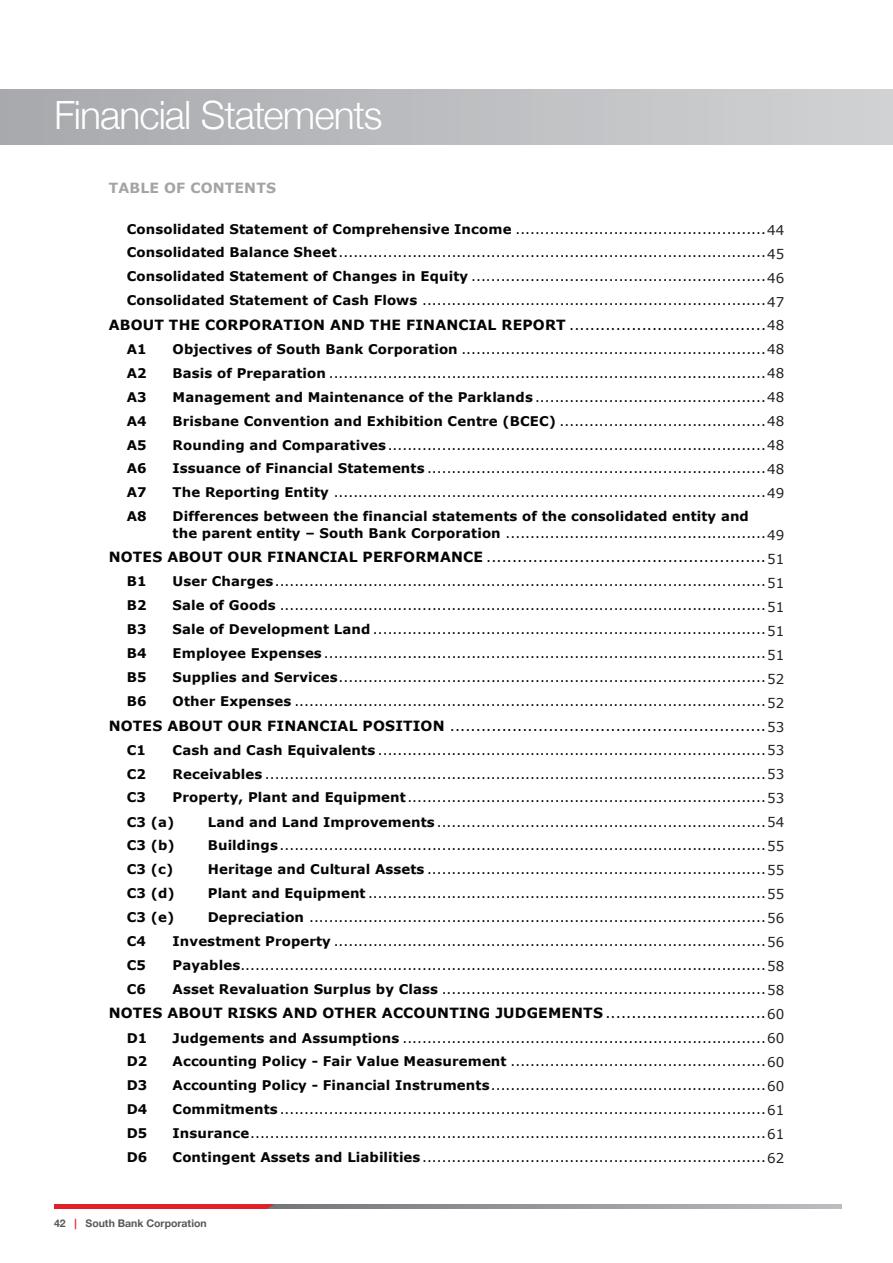
<style>
.page{position:relative;width:893px;height:1263px;background:#fff}
.page>*{position:absolute;margin:0;border:0;box-sizing:border-box;transform-origin:0 0}
.t1{font:300 39px "Helvetica Neue";letter-spacing:-.025em;color:#fff}
.t2{font:14.1px "Verdana";color:#040503}
.t3{font:700 14.1px "Verdana";letter-spacing:.01em;color:#040503}
.t4{font:700 14.1px "Verdana";letter-spacing:.01em;color:#a5a4a4}
.t5{font:13.5px/24px "Verdana";color:#231f20;text-align:justify}
.t6{font:13.35px/23.9px "Verdana";letter-spacing:.01em;color:#040503;text-align:justify}
.t7{font:700 13.35px/16.5px "Verdana";letter-spacing:.01em;color:#040503}
.t8{font:700 10.5px "Helvetica Neue";color:#57585a}
.s1{font-weight:700}
.s2{font-weight:400}
.s3{color:#e61e25}
</style>
<div class="page">
<div style="left:0;top:89px;width:893px;height:55px;background:linear-gradient(to right,#a8a9ad,#d1d2d4)"></div>
<svg style="left:274px;top:1204px;width:568px;height:5px;background:#97999c"></svg>
<svg style="left:54px;top:1204px;width:220px;height:5px"></svg>
<h1 class="t1" style="left:54px;top:83px;width:330px">Financial Statements</h1>
<p class="t4" style="left:109px;top:178px;width:169px">TABLE OF CONTENTS</p>
<p class="t6" style="left:127px;top:217px;width:660px"><span class="s1">Consolidated Statement of Comprehensive Income</span> ...................................................40<br><span class="s1">Consolidated Balance Sheet</span> .......................................................................................41<br><span class="s1">Consolidated Statement of Changes in Equity</span> ............................................................42<br><span class="s1">Consolidated Statement of Cash Flows</span> ......................................................................43</p>
<p class="t3" style="left:109px;top:315px;width:678px">ABOUT THE CORPORATION AND THE FINANCIAL REPORT <span class="s2">......................................44</span></p>
<p class="t7" style="left:127px;top:340px;width:21px">A1</p>
<p class="t6" style="left:173px;top:337px;width:614px"><span class="s1">Objectives of South Bank Corporation</span> ..............................................................45</p>
<p class="t7" style="left:127px;top:364px;width:21px">A2</p>
<p class="t6" style="left:173px;top:361px;width:614px"><span class="s1">Basis of Preparation</span> .........................................................................................45</p>
<p class="t7" style="left:127px;top:388px;width:21px">A3</p>
<p class="t6" style="left:173px;top:385px;width:614px"><span class="s1">Management and Maintenance of the Parklands</span> ...............................................45</p>
<p class="t7" style="left:127px;top:412px;width:21px">A4</p>
<p class="t6" style="left:173px;top:409px;width:614px"><span class="s1">Brisbane Convention and Exhibition Centre (BCEC)</span> ..........................................45</p>
<p class="t7" style="left:127px;top:436px;width:21px">A5</p>
<p class="t6" style="left:173px;top:433px;width:614px"><span class="s1">Rounding and Comparatives</span>.............................................................................45</p>
<p class="t7" style="left:127px;top:460px;width:21px">A6</p>
<p class="t6" style="left:173px;top:456px;width:614px"><span class="s1">Issuance of Financial Statements</span> .....................................................................45</p>
<p class="t7" style="left:127px;top:484px;width:21px">A7</p>
<p class="t6" style="left:173px;top:480px;width:614px"><span class="s1">The Reporting Entity</span> ........................................................................................46</p>
<p class="t7" style="left:127px;top:508px;width:21px">A8</p>
<p class="t7" style="left:173px;top:508px;width:614px">Differences between the financial statements of the consolidated entity and<br>the parent entity – South Bank Corporation <span class="s2">.....................................................46</span></p>
<p class="t2" style="left:109px;top:547px;width:678px"><span class="s1">NOTES ABOUT OUR FINANCIAL PERFORMANCE</span> ......................................................48</p>
<p class="t7" style="left:127px;top:573px;width:21px">B1</p>
<p class="t6" style="left:173px;top:569px;width:614px"><span class="s1">User Charges</span>....................................................................................................10</p>
<p class="t7" style="left:127px;top:597px;width:21px">B2</p>
<p class="t6" style="left:173px;top:594px;width:614px"><span class="s1">Sale of Goods</span> ...................................................................................................48</p>
<p class="t7" style="left:127px;top:621px;width:21px">B3</p>
<p class="t6" style="left:173px;top:617px;width:614px"><span class="s1">Sale of Development Land</span> ................................................................................48</p>
<p class="t7" style="left:127px;top:645px;width:21px">B4</p>
<p class="t6" style="left:173px;top:641px;width:614px"><span class="s1">Employee Expenses</span>..........................................................................................48</p>
<p class="t7" style="left:127px;top:669px;width:21px">B5</p>
<p class="t6" style="left:173px;top:665px;width:614px"><span class="s1">Supplies and Services</span>.......................................................................................49</p>
<p class="t7" style="left:127px;top:692px;width:21px">B6</p>
<p class="t6" style="left:173px;top:689px;width:614px"><span class="s1">Other Expenses</span> ................................................................................................49</p>
<p class="t2" style="left:109px;top:716px;width:678px"><span class="s1">NOTES ABOUT OUR FINANCIAL POSITION</span> .............................................................50</p>
<p class="t7" style="left:127px;top:741px;width:21px">C1</p>
<p class="t6" style="left:173px;top:738px;width:614px"><span class="s1">Cash and Cash Equivalents</span> ...............................................................................50</p>
<p class="t7" style="left:127px;top:765px;width:21px">C2</p>
<p class="t6" style="left:173px;top:762px;width:614px"><span class="s1">Receivables</span> ......................................................................................................50</p>
<p class="t7" style="left:127px;top:789px;width:21px">C3</p>
<p class="t5" style="left:767px;top:218px;width:19px">44<br>45<br>46<br>47<br>48<br>48<br>48<br>48<br>48<br>48<br>48<br>49</p>
<p class="t5" style="left:767px;top:523px;width:19px">49<br>51<br>51<br>51<br>51<br>51<br>52<br>52<br>53<br>53<br>53<br>53<br>54<br>55<br>55<br>55<br>56<br>56<br>58<br>58<br>60<br>60<br>60<br>60<br>61<br>61<br>62</p>
<p class="t6" style="left:127px;top:785px;width:660px;text-indent:46px"><span class="s1">Property, Plant and Equipment</span>.........................................................................12<br><span class="s1">C3 (a)</span></p>
<p class="t6" style="left:208px;top:810px;width:579px"><span class="s1">Land and Land Improvements</span> ...................................................................51</p>
<p class="t7" style="left:127px;top:837px;width:49px">C3 (b)</p>
<p class="t6" style="left:208px;top:833px;width:579px"><span class="s1">Buildings</span>...................................................................................................52</p>
<p class="t7" style="left:127px;top:861px;width:48px">C3 (c)</p>
<p class="t6" style="left:208px;top:857px;width:579px"><span class="s1">Heritage and Cultural Assets</span> .....................................................................52</p>
<p class="t7" style="left:127px;top:885px;width:49px">C3 (d)</p>
<p class="t6" style="left:208px;top:881px;width:579px"><span class="s1">Plant and Equipment</span> .................................................................................52</p>
<p class="t7" style="left:127px;top:908px;width:49px">C3 (e)</p>
<p class="t6" style="left:208px;top:905px;width:579px"><span class="s1">Depreciation</span> .............................................................................................15</p>
<p class="t7" style="left:127px;top:933px;width:21px">C4</p>
<p class="t6" style="left:173px;top:929px;width:614px"><span class="s1">Investment Property</span> ........................................................................................53</p>
<p class="t7" style="left:127px;top:956px;width:21px">C5</p>
<p class="t6" style="left:173px;top:953px;width:614px"><span class="s1">Payables</span>...........................................................................................................17</p>
<p class="t7" style="left:127px;top:980px;width:21px">C6</p>
<p class="t6" style="left:173px;top:977px;width:614px"><span class="s1">Asset Revaluation Surplus by Class</span> ..................................................................17</p>
<p class="t3" style="left:109px;top:1003px;width:678px">NOTES ABOUT RISKS AND OTHER ACCOUNTING JUDGEMENTS <span class="s2">...............................56</span></p>
<p class="t7" style="left:127px;top:1029px;width:22px">D1</p>
<p class="t6" style="left:173px;top:1026px;width:614px"><span class="s1">Judgements and Assumptions</span> ..........................................................................56</p>
<p class="t7" style="left:127px;top:1053px;width:22px">D2</p>
<p class="t6" style="left:173px;top:1049px;width:614px"><span class="s1">Accounting Policy - Fair Value Measurement</span> ....................................................56</p>
<p class="t7" style="left:127px;top:1077px;width:22px">D3</p>
<p class="t6" style="left:173px;top:1073px;width:614px"><span class="s1">Accounting Policy - Financial Instruments</span>........................................................56</p>
<p class="t7" style="left:127px;top:1101px;width:22px">D4</p>
<p class="t6" style="left:173px;top:1097px;width:614px"><span class="s1">Commitments</span>...................................................................................................57</p>
<p class="t7" style="left:127px;top:1125px;width:22px">D5</p>
<p class="t6" style="left:173px;top:1121px;width:614px"><span class="s1">Insurance</span>.........................................................................................................57</p>
<p class="t7" style="left:127px;top:1149px;width:22px">D6</p>
<p class="t6" style="left:173px;top:1145px;width:614px"><span class="s1">Contingent Assets and Liabilities</span>......................................................................58</p>
<p class="t8" style="left:54px;top:1215px;width:154px">42 <span class="s3">|</span> South Bank Corporation</p>
</div>
